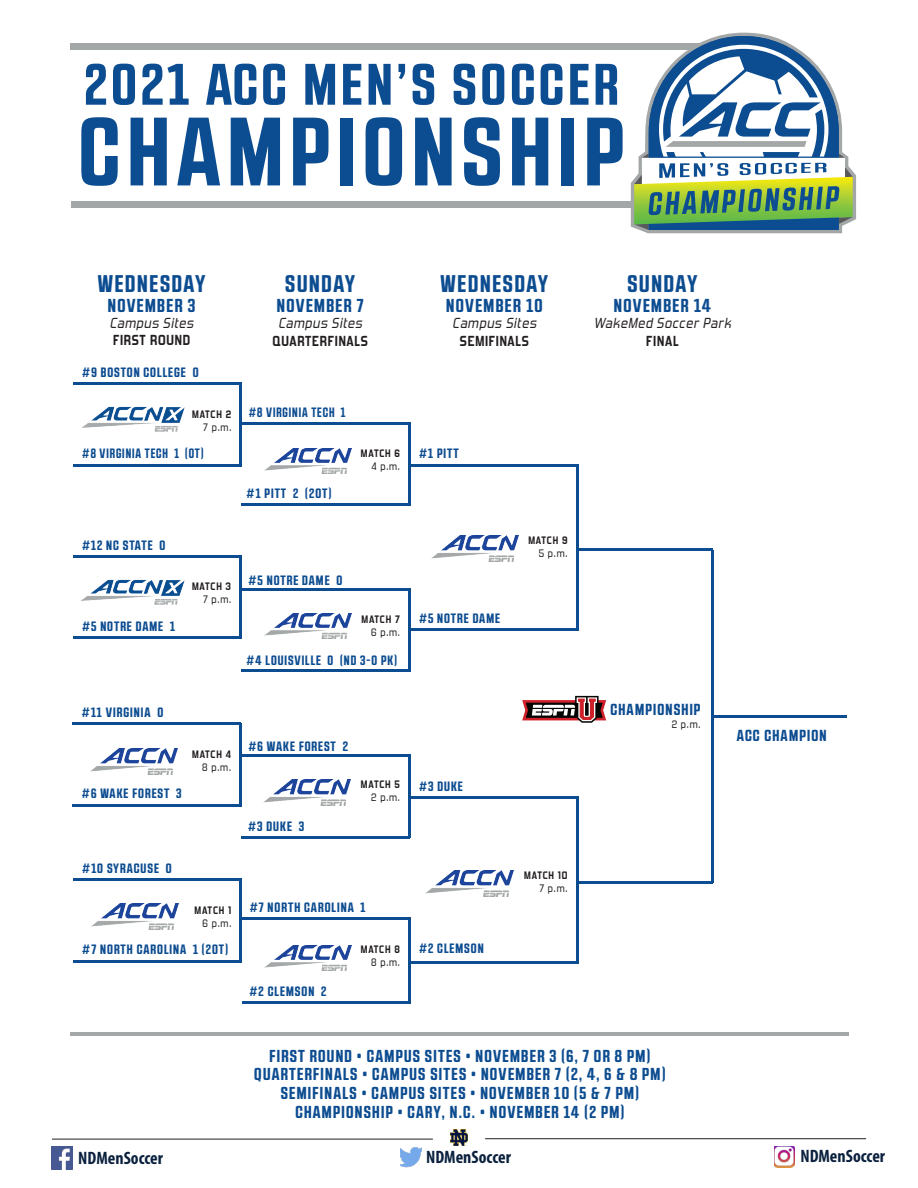
<style>
.page{position:relative;width:918px;height:1188px;background:#fff}
.page>*{position:absolute;margin:0;border:0;box-sizing:border-box;transform-origin:0 0}
.t1{font:700 96.9px "RB No 2.1 a";letter-spacing:.075em;color:#0c4c90}
.t2{font:700 58.35px "RB No 2.1 a";letter-spacing:.075em;color:#0c4c90}
.t3{font:700 24.15px "RB No 2.1 a";letter-spacing:.075em;color:#0c4c90}
.t4{font:700 18.75px "RB No 2.1 a";letter-spacing:.075em;color:#0c4c90}
.t5{font:700 condensed 18px "Myriad Pro";color:#0b213e}
.t6{font:700 17.25px/18.8px "RB No 2.1 a";letter-spacing:.075em;color:#0c4c90;text-align:center}
.t7{font:700 16.05px "RB No 2.1 a";letter-spacing:.075em;color:#0c4c90}
.t8{font:italic 14.4px/17.2px "Forgotten Futurist Rg";letter-spacing:.05em;color:#231f20;text-align:center}
.t9{font:700 14.4px/17.2px "Forgotten Futurist Rg";letter-spacing:.05em;color:#231f20;text-align:center}
.t10{font:700 13.5px "RB No 2.1 a";letter-spacing:.075em;color:#0c4c90}
.t11{font:700 13.5px "RB No 2.1 a";letter-spacing:.075em;color:#0c4c90;scale:.93 1}
.t12{font:700 10.8px/12.9px "Forgotten Futurist Rg";letter-spacing:.075em;color:#231f20;text-align:right}
.t13{font:10.8px "Forgotten Futurist Rg";color:#231f20}
.s1{font-weight:700;font-style:normal}
.s2{font-weight:400;font-style:italic}
.s3{font-weight:400}
</style>
<div class="page">
<img style="left:774px;top:1146px;width:20px;height:21px">
<img style="left:52px;top:1146px;width:20px;height:23px">
<img style="left:401px;top:1147px;width:20px;height:21px">
<hr style="left:52px;top:1139px;width:381px;height:1px;background:#231f20">
<hr style="left:485px;top:1138px;width:381px;height:1px;background:#231f20">
<img style="left:450px;top:1130px;width:18px;height:15px">
<hr style="left:71px;top:1032px;width:778px;height:4px;background:#a3a7a8">
<div style="left:71px;top:201px;width:731px;height:7px;background:#a3a7a8"></div>
<div style="left:71px;top:43px;width:690px;height:7px;background:#a3a7a8"></div>
<hr style="left:577px;top:466px;width:2px;height:165px;background:#0c4c90">
<hr style="left:577px;top:799px;width:2px;height:164px;background:#0c4c90">
<hr style="left:711px;top:551px;width:2px;height:332px;background:#0c4c90">
<hr style="left:410px;top:464px;width:169px;height:2px;background:#0c4c90">
<hr style="left:410px;top:796px;width:169px;height:3px;background:#0c4c90">
<hr style="left:577px;top:549px;width:136px;height:2px;background:#0c4c90">
<hr style="left:577px;top:881px;width:136px;height:2px;background:#0c4c90">
<hr style="left:410px;top:629px;width:169px;height:2px;background:#0c4c90">
<hr style="left:410px;top:961px;width:169px;height:2px;background:#0c4c90">
<hr style="left:713px;top:716px;width:134px;height:2px;background:#0c4c90">
<hr style="left:408px;top:422px;width:2px;height:84px;background:#0c4c90">
<hr style="left:239px;top:383px;width:3px;height:83px;background:#0c4c90">
<hr style="left:239px;top:879px;width:3px;height:83px;background:#0c4c90">
<hr style="left:242px;top:422px;width:168px;height:2px;background:#0c4c90">
<hr style="left:73px;top:383px;width:169px;height:2px;background:#0c4c90">
<hr style="left:73px;top:879px;width:169px;height:2px;background:#0c4c90">
<hr style="left:242px;top:504px;width:168px;height:2px;background:#0c4c90">
<hr style="left:73px;top:464px;width:169px;height:2px;background:#0c4c90">
<hr style="left:73px;top:960px;width:169px;height:2px;background:#0c4c90">
<hr style="left:408px;top:755px;width:2px;height:83px;background:#0c4c90">
<hr style="left:242px;top:755px;width:168px;height:2px;background:#0c4c90">
<hr style="left:242px;top:836px;width:168px;height:2px;background:#0c4c90">
<hr style="left:242px;top:1001px;width:168px;height:2px;background:#0c4c90">
<hr style="left:408px;top:588px;width:2px;height:84px;background:#0c4c90">
<hr style="left:242px;top:588px;width:168px;height:3px;background:#0c4c90">
<hr style="left:242px;top:670px;width:168px;height:2px;background:#0c4c90">
<hr style="left:408px;top:917px;width:2px;height:84px;background:#0c4c90">
<hr style="left:242px;top:917px;width:168px;height:3px;background:#0c4c90">
<svg style="left:631px;top:33px;width:225px;height:200px"></svg>
<svg style="left:634px;top:36px;width:219px;height:194px"></svg>
<hr style="left:239px;top:723px;width:2px;height:83px;background:#0c4c90">
<hr style="left:73px;top:723px;width:168px;height:2px;background:#0c4c90">
<hr style="left:73px;top:804px;width:168px;height:2px;background:#0c4c90">
<hr style="left:239px;top:555px;width:3px;height:84px;background:#0c4c90">
<hr style="left:73px;top:555px;width:168px;height:2px;background:#0c4c90">
<hr style="left:73px;top:637px;width:168px;height:2px;background:#0c4c90">
<img style="left:264px;top:448px;width:87px;height:26px">
<img style="left:264px;top:613px;width:87px;height:26px">
<img style="left:263px;top:780px;width:88px;height:25px">
<img style="left:264px;top:945px;width:87px;height:26px">
<img style="left:426px;top:870px;width:87px;height:26px">
<img style="left:431px;top:536px;width:87px;height:25px">
<svg style="left:522px;top:696px;width:84px;height:27px"></svg>
<img style="left:82px;top:406px;width:103px;height:26px">
<img style="left:81px;top:579px;width:104px;height:26px">
<img style="left:90px;top:748px;width:88px;height:26px">
<img style="left:91px;top:904px;width:87px;height:25px">
<p class="t2" style="left:85px;top:50px;width:535px">2021 ACC MEN’S SOCCER</p>
<p class="t1" style="left:79px;top:95px;width:547px">CHAMPIONSHIP</p>
<p class="t3" style="left:98px;top:269px;width:109px">WEDNESDAY</p>
<p class="t4" style="left:108px;top:294px;width:89px">NOVEMBER 3</p>
<p class="t8" style="left:110px;top:314px;width:85px;text-align:left">Campus Sites<br><span class="s1">FIRST ROUND</span></p>
<p class="t3" style="left:285px;top:270px;width:71px">SUNDAY</p>
<p class="t4" style="left:277px;top:295px;width:88px">NOVEMBER 7</p>
<p class="t9" style="left:273px;top:315px;width:97px"><span class="s2">Campus Sites<br></span>QUARTERFINALS</p>
<p class="t10" style="left:82px;top:365px;width:118px">#9 BOSTON COLLEGE 0</p>
<p class="t12" style="left:192px;top:408px;width:41px">MATCH 2<br><span class="s3">7 p.m.</span></p>
<p class="t11" style="left:249px;top:405px;width:105px">#8 VIRGINIA TECH 1</p>
<p class="t11" style="left:82px;top:446px;width:132px">#8 VIRGINIA TECH 1 (OT)</p>
<p class="t12" style="left:361px;top:447px;width:41px">MATCH 6<br><span class="s3">4 p.m.</span></p>
<p class="t10" style="left:247px;top:485px;width:86px">#1 PITT 2 (2OT)</p>
<p class="t10" style="left:82px;top:537px;width:85px">#12 NC STATE 0</p>
<p class="t10" style="left:82px;top:618px;width:94px">#5 NOTRE DAME 1</p>
<p class="t12" style="left:192px;top:580px;width:41px">MATCH 3<br><span class="s3">7 p.m.</span></p>
<p class="t10" style="left:249px;top:572px;width:95px">#5 NOTRE DAME 0</p>
<p class="t12" style="left:362px;top:613px;width:40px">MATCH 7<br><span class="s3">6 p.m.</span></p>
<p class="t10" style="left:247px;top:652px;width:152px">#4 LOUISVILLE 0 (ND 3-0 PK)</p>
<p class="t10" style="left:82px;top:705px;width:83px">#11 VIRGINIA 0</p>
<p class="t10" style="left:82px;top:786px;width:101px">#6 WAKE FOREST 3</p>
<p class="t12" style="left:192px;top:748px;width:40px">MATCH 4<br><span class="s3">8 p.m.</span></p>
<p class="t10" style="left:82px;top:861px;width:91px">#10 SYRACUSE 0</p>
<p class="t12" style="left:195px;top:904px;width:38px">MATCH 1<br><span class="s3">6 p.m.</span></p>
<p class="t10" style="left:82px;top:942px;width:147px">#7 NORTH CAROLINA 1 (2OT)</p>
<p class="t10" style="left:249px;top:739px;width:101px">#6 WAKE FOREST 2</p>
<p class="t10" style="left:248px;top:818px;width:58px">#3 DUKE 3</p>
<p class="t12" style="left:361px;top:778px;width:41px">MATCH 5<br><span class="s3">2 p.m.</span></p>
<p class="t10" style="left:250px;top:899px;width:117px">#7 NORTH CAROLINA 1</p>
<p class="t10" style="left:250px;top:983px;width:78px">#2 CLEMSON 2</p>
<p class="t12" style="left:361px;top:942px;width:41px">MATCH 8<br><span class="s3">8 p.m.</span></p>
<p class="t3" style="left:441px;top:270px;width:109px">WEDNESDAY</p>
<p class="t4" style="left:446px;top:295px;width:98px">NOVEMBER 10</p>
<p class="t8" style="left:453px;top:315px;width:85px">Campus Sites<br><span class="s1">SEMIFINALS</span></p>
<p class="t10" style="left:419px;top:445px;width:41px">#1 PITT</p>
<p class="t10" style="left:419px;top:610px;width:83px">#5 NOTRE DAME</p>
<p class="t12" style="left:528px;top:534px;width:41px">MATCH 9<br><span class="s3">5 p.m.</span></p>
<p class="t10" style="left:419px;top:778px;width:45px">#3 DUKE</p>
<p class="t10" style="left:419px;top:940px;width:66px">#2 CLEMSON</p>
<p class="t12" style="left:524px;top:869px;width:45px">MATCH 10<br><span class="s3">7 p.m.</span></p>
<p class="t3" style="left:627px;top:270px;width:71px">SUNDAY</p>
<p class="t4" style="left:614px;top:295px;width:98px">NOVEMBER 14</p>
<p class="t8" style="left:594px;top:315px;width:138px">WakeMed Soccer Park<br><span class="s1">FINAL</span></p>
<p class="t7" style="left:610px;top:700px;width:92px">CHAMPIONSHIP</p>
<p class="t13" style="left:672px;top:717px;width:30px">2 p.m.</p>
<p class="t7" style="left:737px;top:726px;width:91px">ACC CHAMPION</p>
<p class="t6" style="left:254px;top:1046px;width:413px">FIRST ROUND • CAMPUS SITES • NOVEMBER 3 (6, 7 OR 8 PM)<br>QUARTERFINALS • CAMPUS SITES • NOVEMBER 7 (2, 4, 6 &amp; 8 PM)<br>SEMIFINALS • CAMPUS SITES • NOVEMBER 10 (5 &amp; 7 PM)<br>CHAMPIONSHIP • CARY, N.C. • NOVEMBER 14 (2 PM)</p>
<h3 class="t5" style="left:78px;top:1147px;width:86px">NDMenSoccer</h3>
<h3 class="t5" style="left:426px;top:1145px;width:86px">NDMenSoccer</h3>
<h3 class="t5" style="left:800px;top:1145px;width:86px">NDMenSoccer</h3>
</div>
